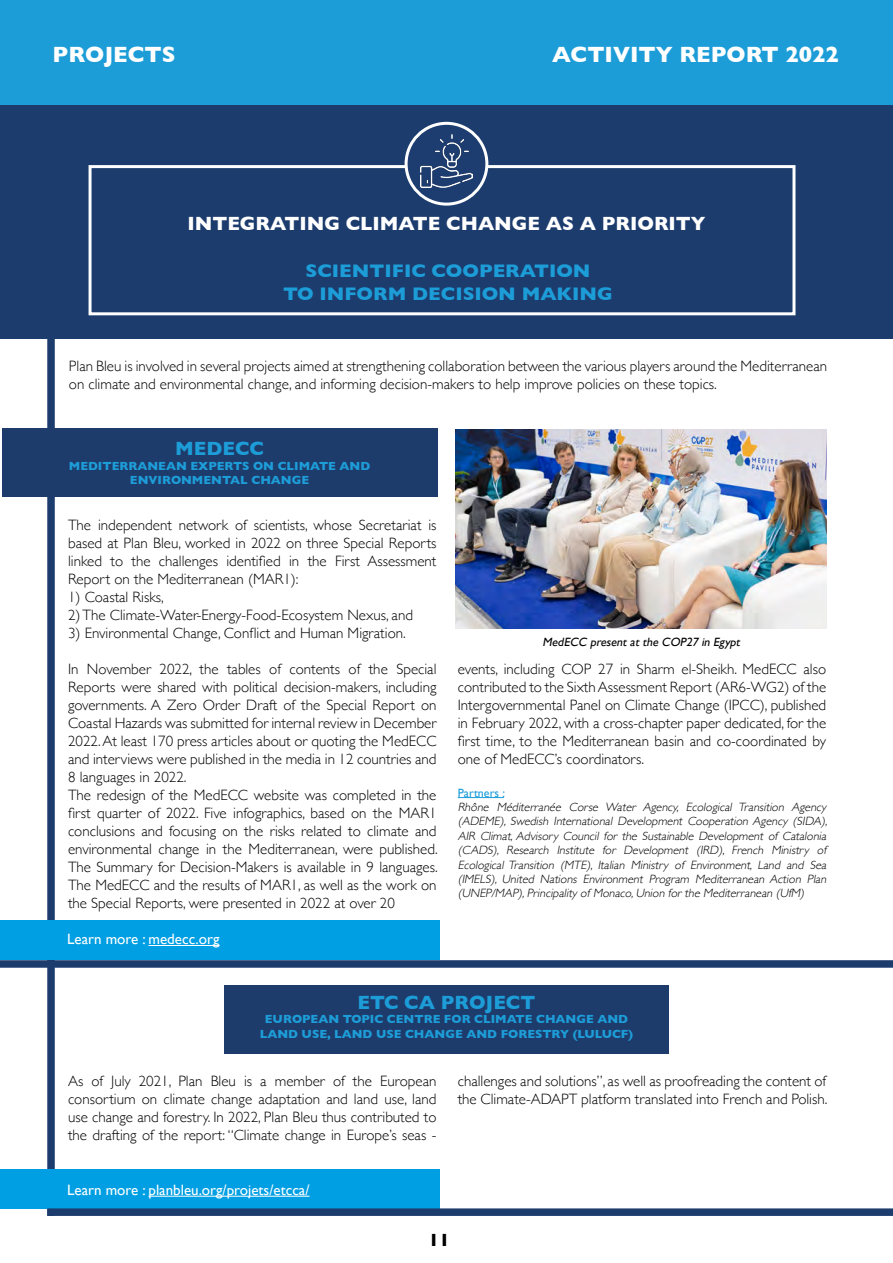
<style>
.page{position:relative;width:893px;height:1263px;background:#fff}
.page>*{position:absolute;margin:0;border:0;box-sizing:border-box;transform-origin:0 0}
.t1{font:700 22.5px "Gill Sans";color:#fff}
.t2{font:700 19.5px "Gill Sans";color:#fff}
.t3{font:700 19.5px "Gill Sans";color:#1d9dd8}
.t4{font:700 18.6px/23.4px "Gill Sans";color:#1d9dd8;text-align:center;scale:1.05 1}
.t5{font:700 18px "Gill Sans";color:#000}
.t6{font:300 15px/18px "Gill Sans";color:#000;text-align:justify}
.t7{font:15px "Gill Sans";color:#fff}
.t8{font:italic 300 12px/14.4px "Gill Sans";letter-spacing:-.01em;color:#000}
.t9{font:700 12px/14.4px "Gill Sans";color:#1d9dd8;text-align:center}
.t10{font:italic 12px "Gill Sans";color:#000}
.t11{font:12px "Gill Sans";color:#1a9dd9}
</style>
<div class="page">
<div style="left:47px;top:0;width:8px;height:1216px;background:#1c3c6e"></div>
<div style="left:0;top:0;width:893px;height:338px;background:#1c3c6e"></div>
<div style="left:0;top:0;width:893px;height:105px;background:#1d9dd8"></div>
<div style="left:89px;top:165px;width:706px;height:150px;border:3px solid #fff"></div>
<div style="left:0;top:1169px;width:439px;height:40px;background:#009fe3"></div>
<div style="left:47px;top:1208px;width:846px;height:8px;background:#1c3c6e"></div>
<div style="left:2px;top:428px;width:435px;height:68px;background:#1d3c6c"></div>
<svg style="left:406px;top:123px;width:81px;height:81px"></svg>
<img style="left:420px;top:134px;width:53px;height:53px">
<div style="left:405px;top:122px;width:83px;height:84px;border:3px solid #fff;border-radius:50%"></div>
<hr style="left:458px;top:797px;width:46px;height:1px;background:#1a9dd9">
<div style="left:0;top:921px;width:439px;height:39px;background:#009fe3"></div>
<hr style="left:149px;top:945px;width:70px;height:1px;background:#fff">
<hr style="left:149px;top:1196px;width:161px;height:1px;background:#fff">
<div style="left:0;top:960px;width:893px;height:8px;background:#1c3c6e"></div>
<img style="left:455px;top:429px;width:371px;height:199px">
<div style="left:224px;top:985px;width:445px;height:68px;background:#1d3c6c"></div>
<h1 class="t1" style="left:53px;top:37px;width:124px">PROJECTS</h1>
<h1 class="t1" style="left:552px;top:37px;width:288px">ACTIVITY REPORT 2022</h1>
<h2 class="t2" style="left:187px;top:208px;width:520px">INTEGRATING CLIMATE CHANGE AS A PRIORITY</h2>
<p class="t4" style="left:283px;top:259px;width:315px">SCIENTIFIC COOPERATION<br>TO INFORM DECISION MAKING</p>
<p class="t6" style="left:69px;top:356px;width:760px">Plan Bleu is involved in several projects aimed at strengthening collaboration between the various players around the Mediterranean on climate and environmental change, and informing decision-makers to help improve policies on these topics.</p>
<h2 class="t3" style="left:175px;top:433px;width:90px">MEDECC</h2>
<p class="t9" style="left:69px;top:458px;width:303px">MEDITERRANEAN EXPERTS ON CLIMATE AND<br>ENVIRONMENTAL CHANGE</p>
<p class="t6" style="left:68px;top:516px;width:370px">The independent network of scientists, whose Secretariat is based at Plan Bleu, worked in 2022 on three Special Reports linked to the challenges identified in the First Assessment Report on the Mediterranean (MAR1):</p>
<p class="t6" style="left:68px;top:588px;width:97px">1) Coastal Risks,</p>
<p class="t6" style="left:68px;top:606px;width:346px">2) The Climate-Water-Energy-Food-Ecosystem Nexus, and</p>
<p class="t6" style="left:68px;top:624px;width:339px">3) Environmental Change, Conflict and Human Migration.</p>
<p class="t6" style="left:68px;top:660px;width:371px;text-align:left">In November 2022, the tables of contents of the Special Reports were shared with political decision-makers, including governments. A Zero Order Draft of the Special Report on Coastal Hazards was submitted for internal review in December 2022. At least 170 press articles about or quoting the MedECC and interviews were published in the media in 12 countries and 8 languages in 2022.<br>The redesign of the MedECC website was completed in the first quarter of 2022. Five infographics, based on the MAR1 conclusions and focusing on the risks related to climate and environmental change in the Mediterranean, were published.<br>The Summary for Decision-Makers is available in 9 languages.<br>The MedECC and the results of MAR1, as well as the work on the Special Reports, were presented in 2022 at over 20</p>
<p class="t6" style="left:458px;top:660px;width:370px">events, including COP 27 in Sharm el-Sheikh. MedECC also contributed to the Sixth Assessment Report (AR6-WG2) of the Intergovernmental Panel on Climate Change (IPCC), published in February 2022, with a cross-chapter paper dedicated, for the first time, to the Mediterranean basin and co-coordinated by one of MedECC’s coordinators.</p>
<p class="t10" style="left:542px;top:635px;width:201px">MedECC present at the COP27 in Egypt</p>
<p class="t11" style="left:458px;top:785px;width:49px">Partners :</p>
<p class="t8" style="left:458px;top:799px;width:374px">Rhône Méditerranée Corse Water Agency, Ecological Transition Agency (ADEME), Swedish International Development Cooperation Agency (SIDA), AIR Climat,Advisory Council for the Sustainable Development of Catalonia (CADS), Research Institute for Development (IRD), French Ministry of Ecological Transition (MTE), Italian Ministry of Environment, Land and Sea (IMELS), United Nations Environment Program Mediterranean Action Plan (UNEP/MAP),Principalityof Monaco,Union fortheMediterranean (UfM)</p>
<p class="t7" style="left:67px;top:930px;width:154px">Learn more : medecc.org</p>
<h2 class="t3" style="left:358px;top:987px;width:179px">ETC CA PROJECT</h2>
<p class="t9" style="left:260px;top:1012px;width:375px">EUROPEAN TOPIC CENTRE FOR CLIMATE CHANGE AND<br>LAND USE, LAND USE CHANGE AND FORESTRY (LULUCF)</p>
<p class="t6" style="left:68px;top:1072px;width:370px">As of July 2021, Plan Bleu is a member of the European consortium on climate change adaptation and land use, land use change and forestry. In 2022, Plan Bleu thus contributed to the drafting of the report: “Climate change in Europe’s seas -</p>
<p class="t6" style="left:458px;top:1072px;width:371px">challenges and solutions”, as well as proofreading the content of the Climate-ADAPT platform translated into French and Polish.</p>
<p class="t7" style="left:67px;top:1181px;width:244px">Learn more : planbleu.org/projets/etcca/</p>
<p class="t5" style="left:428px;top:1225px;width:23px">11</p>
</div>
